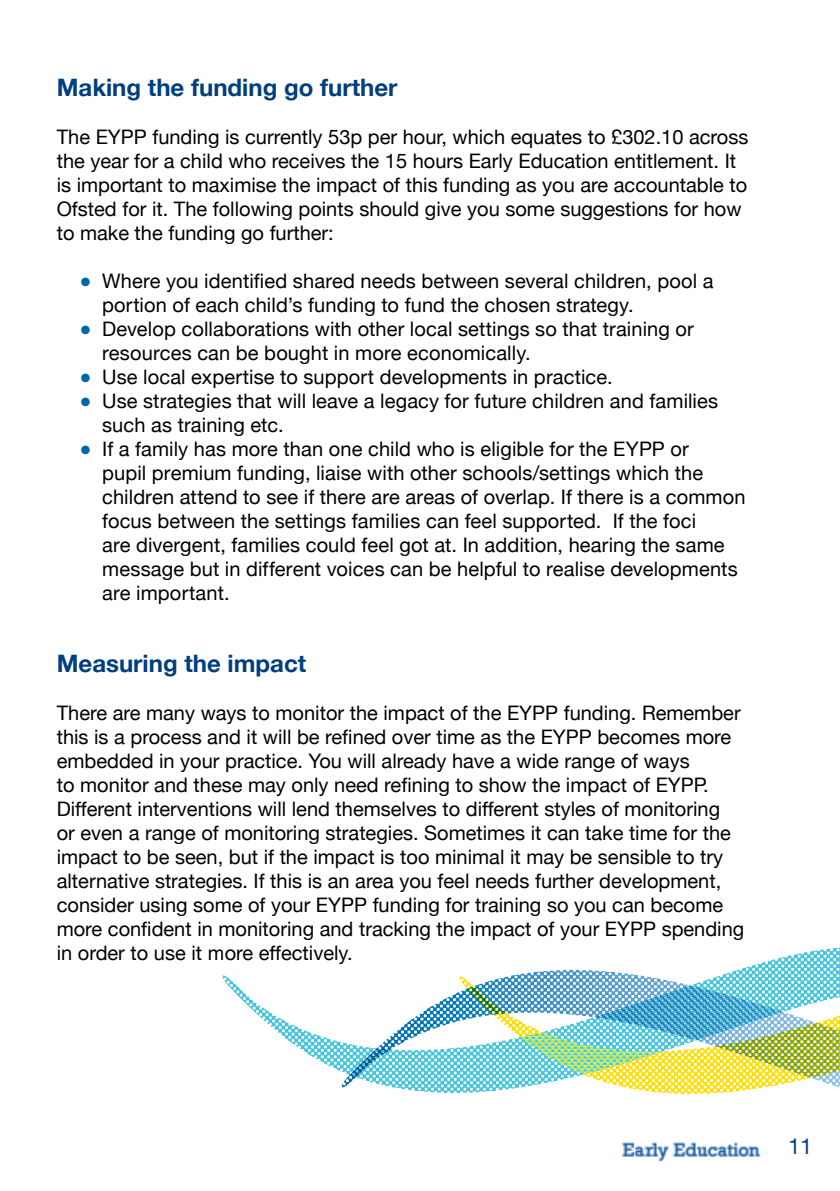
<style>
.page{position:relative;width:840px;height:1191px;background:#fff}
.page>*{position:absolute;margin:0;border:0;box-sizing:border-box;transform-origin:0 0}
.t1{font:700 24px "Helvetica Neue";color:#003e7e}
.t2{font:22px "Helvetica Neue";color:#003e7e}
.t3{font:20px/24px "Helvetica Neue";color:#000}
</style>
<div class="page">
<img style="left:621px;top:1141px;width:139px;height:20px">
<svg style="left:222px;top:975px;width:236px;height:118px"></svg>
<svg style="left:458px;top:947px;width:381px;height:147px"></svg>
<p class="t1" style="left:57px;top:73px;width:342px">Making the funding go further</p>
<p class="t3" style="left:57px;top:125px;width:692px">The EYPP funding is currently 53p per hour, which equates to £302.10 across the year for a child who receives the 15 hours Early Education entitlement. It is important to maximise the impact of this funding as you are accountable to Ofsted for it. The following points should give you some suggestions for how to make the funding go further:</p>
<p class="t3" style="left:102px;top:269px;width:644px">Where you identified shared needs between several children, pool a portion of each child’s funding to fund the chosen strategy.<br>Develop collaborations with other local settings so that training or resources can be bought in more economically.<br>Use local expertise to support developments in practice.<br>Use strategies that will leave a legacy for future children and families such as training etc.<br>If a family has more than one child who is eligible for the EYPP or<br>pupil premium funding, liaise with other schools/settings which the children attend to see if there are areas of overlap. If there is a common focus between the settings families can feel supported. If the foci<br>are divergent, families could feel got at. In addition, hearing the same message but in different voices can be helpful to realise developments are important.</p>
<p class="t1" style="left:57px;top:649px;width:251px">Measuring the impact</p>
<p class="t3" style="left:57px;top:701px;width:688px">There are many ways to monitor the impact of the EYPP funding. Remember this is a process and it will be refined over time as the EYPP becomes more embedded in your practice. You will already have a wide range of ways<br>to monitor and these may only need refining to show the impact of EYPP.<br>Different interventions will lend themselves to different styles of monitoring<br>or even a range of monitoring strategies. Sometimes it can take time for the impact to be seen, but if the impact is too minimal it may be sensible to try alternative strategies. If this is an area you feel needs further development, consider using some of your EYPP funding for training so you can become more confident in monitoring and tracking the impact of your EYPP spending in order to use it more effectively.</p>
<p class="t2" style="left:787px;top:1133px;width:26px">11</p>
</div>
